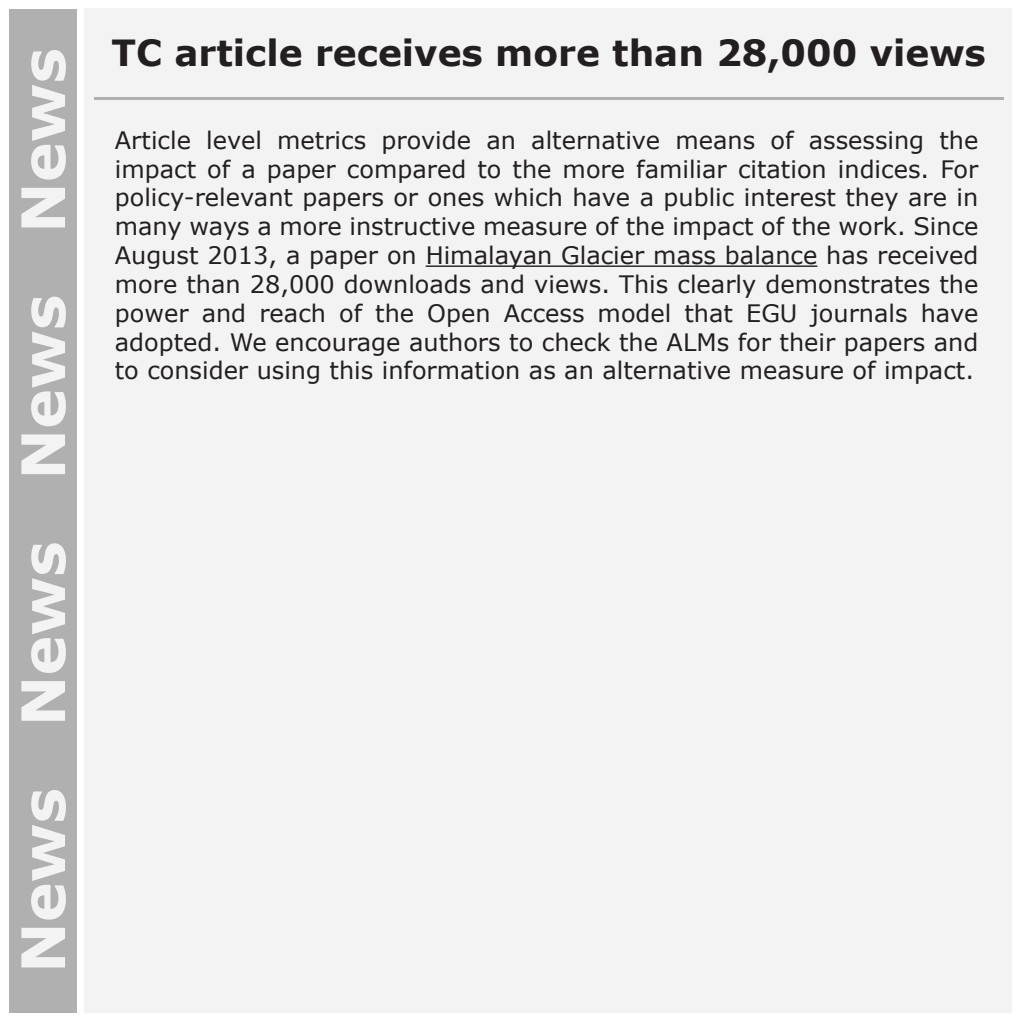
<style>
.page{position:relative;width:1021px;height:1021px;background:#fff}
.page>*{position:absolute;margin:0;border:0;box-sizing:border-box;transform-origin:0 0}
.t1{font:700 60px "Verdana";color:#f3f3f3}
.heading_1{font:700 36px "Verdana";color:#231f20}
.t2{font:24px/28.8px "Verdana";color:#231f20;text-align:justify}
</style>
<div class="page">
<div style="left:85px;top:8px;width:926px;height:1004px;background:#f3f3f3"></div>
<div style="left:9px;top:9px;width:68px;height:1003px;background:#b0b0b0"></div>
<hr style="left:425px;top:265px;width:392px;height:2px;background:#231f20">
<hr style="left:94px;top:97px;width:909px;height:3px;background:#b0b0b0">
<p class="t1" style="left:1px;top:973px;width:926px;rotate:-90deg">News News News News</p>
<p class="heading_1" style="left:112px;top:27px;width:875px">TC article receives more than 28,000 views</p>
<p class="t2" style="left:115px;top:125px;width:865px">Article level metrics provide an alternative means of assessing the impact of a paper compared to the more familiar citation indices. For policy-relevant papers or ones which have a public interest they are in many ways a more instructive measure of the impact of the work. Since August 2013, a paper on Himalayan Glacier mass balance has received more than 28,000 downloads and views. This clearly demonstrates the power and reach of the Open Access model that EGU journals have adopted. We encourage authors to check the ALMs for their papers and to consider using this information as an alternative measure of impact.</p>
</div>
